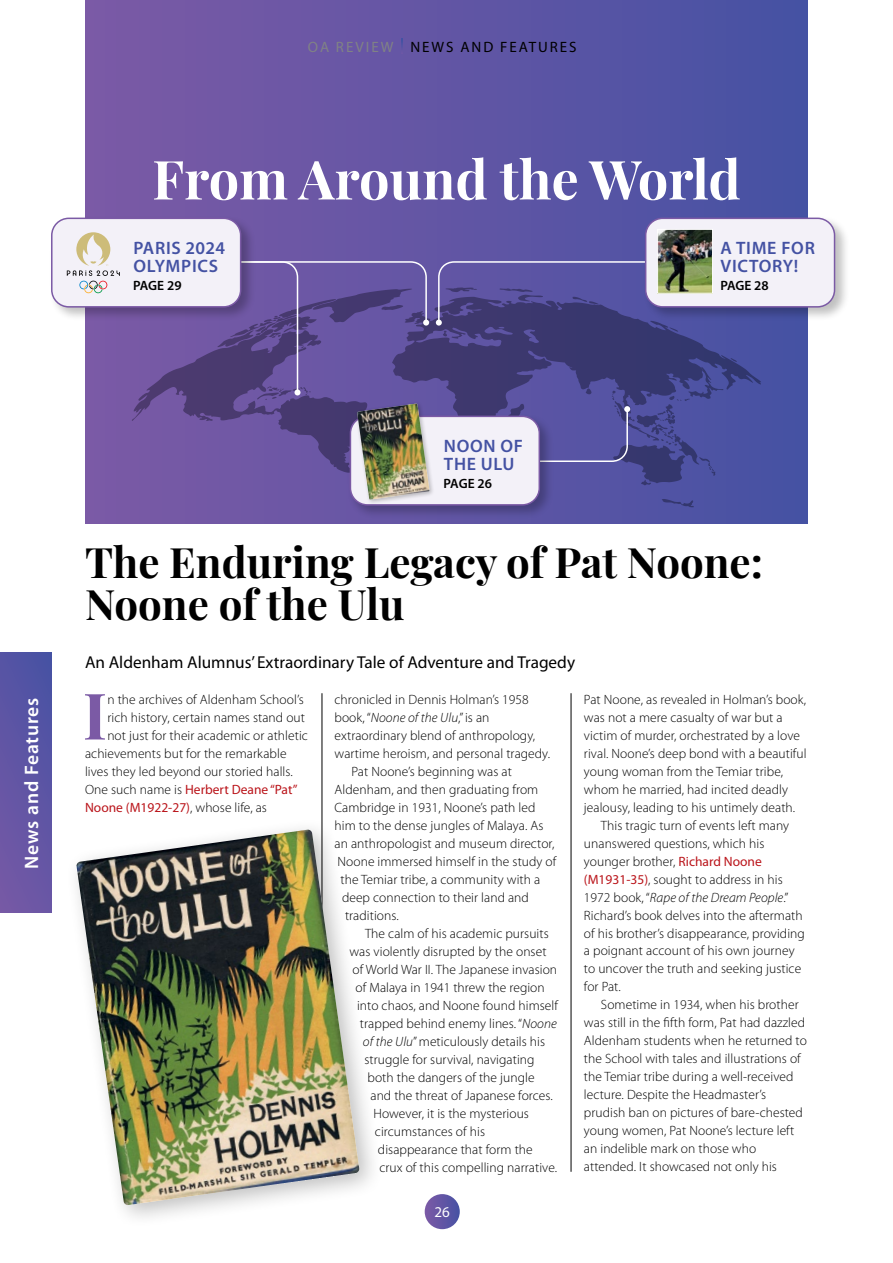
<style>
.page{position:relative;width:893px;height:1263px;background:#fff}
.page>*{position:absolute;margin:0;border:0;box-sizing:border-box;transform-origin:0 0}
.t1{font:700 64.35px "Playfair Display";color:#7b5aa5}
.t2{font:700 54px "Playfair Display";color:#fff}
.t3{font:700 42px/42px "Playfair Display";color:#000}
.t4{font:600 19.5px "Myriad Pro";letter-spacing:.04em;color:#fff}
.t5{font:600 18px/18px "Myriad Pro";letter-spacing:.04em;color:#4452a3}
.t6{font:17.25px "Myriad Pro";color:#000}
.t7{font:15px "Myriad Pro";letter-spacing:.13em;color:#000}
.t8{font:15px "Myriad Pro";color:#fff}
.t9{font:300 13.5px "Myriad Pro";letter-spacing:.005em;color:#000}
.t10{font:13.5px "Myriad Pro";color:#ba141a}
.t11{font:italic 300 13.5px "Myriad Pro";letter-spacing:.005em;color:#000}
.t12{font:600 13.5px "Myriad Pro";letter-spacing:-.005em;color:#000}
.s1{color:#808285}
.s2{color:#fff}
.s3{font-style:normal}
.s4{font-style:italic}
.s5{font-weight:300;color:#000}
.s6{font-weight:400;color:#ba141a}
</style>
<div class="page">
<div style="left:85px;top:0;width:723px;height:524px;background:linear-gradient(to right,#7c5aa6,#4651a3)"></div>
<svg style="left:723px;top:322px;width:39px;height:108px;background:#474f9d"></svg>
<svg style="left:730px;top:358px;width:7px;height:4px"></svg>
<svg style="left:425px;top:1194px;width:35px;height:35px"></svg>
<hr style="left:322px;top:693px;width:1px;height:479px;background:#000">
<hr style="left:571px;top:693px;width:1px;height:479px;background:#000">
<div style="left:64px;top:817px;width:319px;height:412px;background:#000;opacity:.25"></div>
<img style="left:76px;top:830px;width:284px;height:375px">
<div style="left:347px;top:413px;width:208px;height:107px;background:#000;opacity:.25"></div>
<div style="left:642px;top:215px;width:208px;height:107px;background:#000;opacity:.25"></div>
<div style="left:646px;top:218px;width:188px;height:89px;background:#f3f1f8;border-radius:17px"></div>
<div style="left:645px;top:218px;width:190px;height:90px;border:2px solid #7b5aa5;border-radius:17px"></div>
<img style="left:659px;top:231px;width:52px;height:29px">
<div style="left:657px;top:229px;width:56px;height:64px;border:1px solid #fff"></div>
<svg style="left:132px;top:260px;width:591px;height:247px;background:#685f99"></svg>
<div style="left:48px;top:215px;width:208px;height:107px;background:#000;opacity:.25"></div>
<div style="left:52px;top:218px;width:189px;height:89px;background:#f3f1f8;border-radius:17px"></div>
<div style="left:51px;top:218px;width:190px;height:90px;border:2px solid #7b5aa5;border-radius:17px"></div>
<svg style="left:67px;top:232px;width:53px;height:61px"></svg>
<div style="left:0;top:653px;width:51px;height:259px;background:linear-gradient(to bottom,#4e53a4,#7158a5)"></div>
<p class="t7" style="left:308px;top:37px;width:270px"><span class="s1">OA REVIEW</span> <span class="s2">|</span> NEWS AND FEATURES</p>
<h2 class="t2" style="left:152px;top:137px;width:590px">From Around the World</h2>
<h3 class="t5" style="left:133px;top:238px;width:93px">PARIS 2024<br>OLYMPICS</h3>
<p class="t12" style="left:133px;top:276px;width:50px">PAGE 29</p>
<h3 class="t5" style="left:444px;top:436px;width:81px">NOON OF<br>THE ULU</h3>
<p class="t12" style="left:444px;top:474px;width:50px">PAGE 26</p>
<h3 class="t5" style="left:720px;top:238px;width:96px">A TIME FOR<br>VICTORY!</h3>
<p class="t12" style="left:720px;top:276px;width:50px">PAGE 28</p>
<h3 class="t3" style="left:85px;top:537px;width:679px">The Enduring Legacy of Pat Noone:<br>Noone of the Ulu</h3>
<p class="t6" style="left:85px;top:651px;width:492px">An Aldenham Alumnus’ Extraordinary Tale of Adventure and Tragedy</p>
<p class="t9" style="left:334px;top:692px;width:196px">chronicled in Dennis Holman’s 1958</p>
<p class="t11" style="left:334px;top:710px;width:156px"><span class="s3">book, “</span>Noone of the Ulu<span class="s3">,” is an</span></p>
<p class="t9" style="left:334px;top:728px;width:202px">extraordinary blend of anthropology,</p>
<p class="t9" style="left:334px;top:746px;width:217px">wartime heroism, and personal tragedy.</p>
<p class="t9" style="left:351px;top:764px;width:162px">Pat Noone’s beginning was at</p>
<p class="t9" style="left:334px;top:782px;width:205px">Aldenham, and then graduating from</p>
<p class="t9" style="left:334px;top:800px;width:203px">Cambridge in 1931, Noone’s path led</p>
<p class="t9" style="left:334px;top:818px;width:210px">him to the dense jungles of Malaya. As</p>
<p class="t9" style="left:334px;top:836px;width:221px">an anthropologist and museum director,</p>
<p class="t9" style="left:337px;top:854px;width:220px">Noone immersed himself in the study of</p>
<p class="t9" style="left:340px;top:872px;width:201px">the Temiar tribe, a community with a</p>
<p class="t9" style="left:342px;top:890px;width:188px">deep connection to their land and</p>
<p class="t9" style="left:345px;top:908px;width:55px">traditions.</p>
<p class="t9" style="left:365px;top:926px;width:185px">The calm of his academic pursuits</p>
<p class="t9" style="left:349px;top:944px;width:199px">was violently disrupted by the onset</p>
<p class="t9" style="left:352px;top:962px;width:206px">of World War II. The Japanese invasion</p>
<p class="t9" style="left:355px;top:980px;width:191px">of Malaya in 1941 threw the region</p>
<p class="t9" style="left:357px;top:998px;width:202px">into chaos, and Noone found himself</p>
<p class="t9" style="left:360px;top:1016px;width:198px">trapped behind enemy lines. “<span class="s4">Noone</span></p>
<p class="t9" style="left:363px;top:1034px;width:184px"><span class="s4">of the Ulu</span>” meticulously details his</p>
<p class="t9" style="left:364px;top:1052px;width:172px">struggle for survival, navigating</p>
<p class="t9" style="left:367px;top:1070px;width:169px">both the dangers of the jungle</p>
<p class="t9" style="left:370px;top:1088px;width:184px">and the threat of Japanese forces.</p>
<p class="t9" style="left:373px;top:1106px;width:157px">However, it is the mysterious</p>
<p class="t9" style="left:375px;top:1124px;width:112px">circumstances of his</p>
<p class="t9" style="left:378px;top:1142px;width:156px">disappearance that form the</p>
<p class="t9" style="left:379px;top:1160px;width:179px">crux of this compelling narrative.</p>
<h3 class="t4" style="left:19px;top:868px;width:172px;rotate:-90deg">News and Features</h3>
<h1 class="t1" style="left:83px;top:665px;width:26px">I</h1>
<p class="t9" style="left:107px;top:692px;width:198px">n the archives of Aldenham School’s</p>
<p class="t9" style="left:107px;top:710px;width:199px">rich history, certain names stand out</p>
<p class="t9" style="left:107px;top:728px;width:202px">not just for their academic or athletic</p>
<p class="t9" style="left:85px;top:746px;width:203px">achievements but for the remarkable</p>
<p class="t9" style="left:85px;top:764px;width:209px">lives they led beyond our storied halls.</p>
<p class="t10" style="left:85px;top:781px;width:214px"><span class="s5">One such name is</span> Herbert Deane “Pat”</p>
<p class="t10" style="left:85px;top:799px;width:183px">Noone (M1922-27)<span class="s5">, whose life, as</span></p>
<p class="t9" style="left:584px;top:692px;width:224px">Pat Noone, as revealed in Holman’s book,</p>
<p class="t9" style="left:584px;top:710px;width:200px">was not a mere casualty of war but a</p>
<p class="t9" style="left:584px;top:728px;width:218px">victim of murder, orchestrated by a love</p>
<p class="t9" style="left:584px;top:746px;width:224px">rival. Noone’s deep bond with a beautiful</p>
<p class="t9" style="left:584px;top:763px;width:201px">young woman from the Temiar tribe,</p>
<p class="t9" style="left:584px;top:781px;width:206px">whom he married, had incited deadly</p>
<p class="t9" style="left:584px;top:799px;width:213px">jealousy, leading to his untimely death.</p>
<p class="t9" style="left:601px;top:817px;width:190px">This tragic turn of events left many</p>
<p class="t9" style="left:584px;top:835px;width:182px">unanswered questions, which his</p>
<p class="t9" style="left:584px;top:853px;width:179px">younger brother, <span class="s6">Richard Noone</span></p>
<p class="t9" style="left:584px;top:871px;width:200px"><span class="s6">(M1931-35)</span>, sought to address in his</p>
<p class="t11" style="left:584px;top:890px;width:206px"><span class="s3">1972 book, “</span>Rape of the Dream People<span class="s3">.”</span></p>
<p class="t9" style="left:584px;top:907px;width:220px">Richard’s book delves into the aftermath</p>
<p class="t9" style="left:584px;top:925px;width:222px">of his brother’s disappearance, providing</p>
<p class="t9" style="left:584px;top:943px;width:212px">a poignant account of his own journey</p>
<p class="t9" style="left:584px;top:961px;width:219px">to uncover the truth and seeking justice</p>
<p class="t9" style="left:584px;top:979px;width:38px">for Pat.</p>
<p class="t9" style="left:601px;top:997px;width:199px">Sometime in 1934, when his brother</p>
<p class="t9" style="left:584px;top:1015px;width:223px">was still in the fifth form, Pat had dazzled</p>
<p class="t9" style="left:584px;top:1033px;width:224px">Aldenham students when he returned to</p>
<p class="t9" style="left:584px;top:1051px;width:218px">the School with tales and illustrations of</p>
<p class="t9" style="left:584px;top:1069px;width:211px">the Temiar tribe during a well-received</p>
<p class="t9" style="left:584px;top:1087px;width:184px">lecture. Despite the Headmaster’s</p>
<p class="t9" style="left:584px;top:1105px;width:220px">prudish ban on pictures of bare-chested</p>
<p class="t9" style="left:584px;top:1123px;width:212px">young women, Pat Noone’s lecture left</p>
<p class="t9" style="left:584px;top:1141px;width:174px">an indelible mark on those who</p>
<p class="t9" style="left:584px;top:1159px;width:195px">attended. It showcased not only his</p>
<p class="t8" style="left:435px;top:1202px;width:17px">26</p>
</div>
